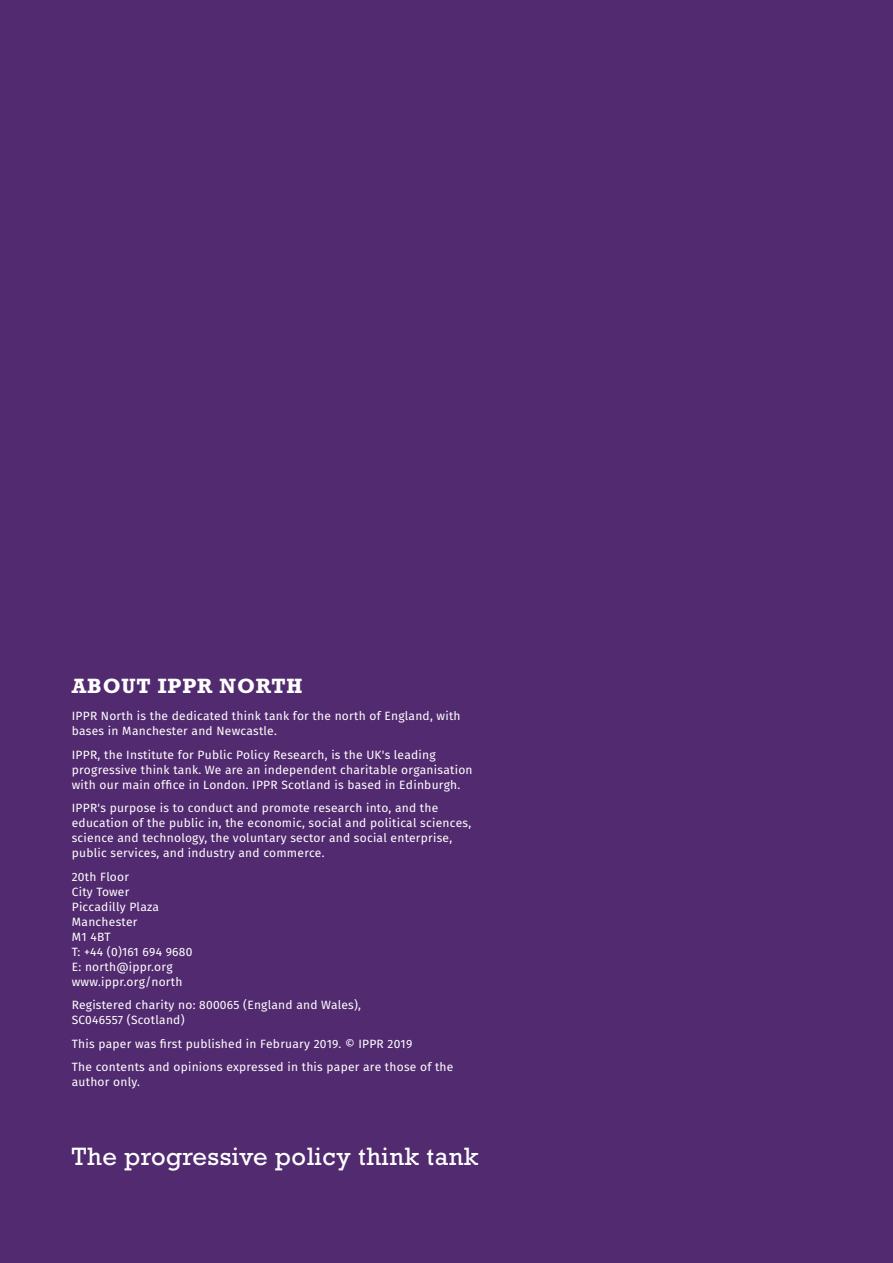
<style>
.page{position:relative;width:893px;height:1263px;background:#522a6f}
.page>*{position:absolute;margin:0;border:0;box-sizing:border-box;transform-origin:0 0}
.t1{font:25.5px "Rockwell Std";letter-spacing:.02em;color:#fff}
.t2{font:700 21px "Rockwell Std";letter-spacing:.04em;color:#fff}
.t3{font:12px/15px "Fira Sans";letter-spacing:.02em;color:#fff}
</style>
<div class="page">
<h2 class="t2" style="left:72px;top:673px;width:232px">ABOUT IPPR NORTH</h2>
<p class="t3" style="left:72px;top:709px;width:390px">IPPR North is the dedicated think tank for the north of England, with bases in Manchester and Newcastle.</p>
<p class="t3" style="left:72px;top:747px;width:402px">IPPR, the Institute for Public Policy Research, is the UK's leading progressive think tank. We are an independent charitable organisation with our main office in London. IPPR Scotland is based in Edinburgh.</p>
<p class="t3" style="left:72px;top:801px;width:401px">IPPR's purpose is to conduct and promote research into, and the education of the public in, the economic, social and political sciences, science and technology, the voluntary sector and social enterprise, public services, and industry and commerce.</p>
<p class="t3" style="left:72px;top:869px;width:122px">20th Floor<br>City Tower<br>Piccadilly Plaza<br>Manchester<br>M1 4BT<br>T: +44 (0)161 694 9680<br>E: north@ippr.org www.ippr.org/north</p>
<p class="t3" style="left:72px;top:998px;width:291px">Registered charity no: 800065 (England and Wales),<br>SC046557 (Scotland)</p>
<p class="t3" style="left:72px;top:1032px;width:383px;line-height:23.5px">This paper was first published in February 2019. © IPPR 2019<br>The contents and opinions expressed in this paper are those of the</p>
<p class="t3" style="left:72px;top:1075px;width:70px">author only.</p>
<h1 class="t1" style="left:72px;top:1142px;width:408px">The progressive policy think tank</h1>
</div>
